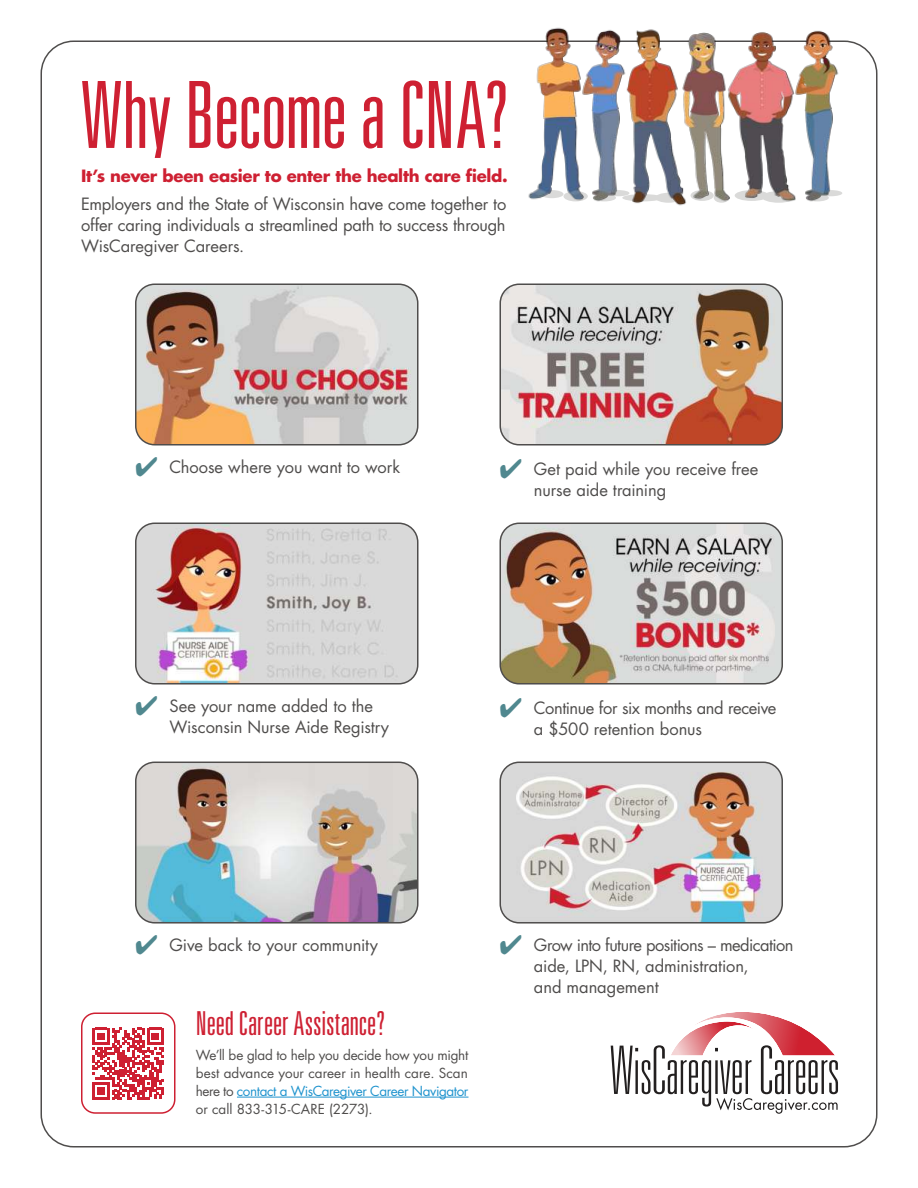
<style>
.page{position:relative;width:918px;height:1188px;background:#fff}
.page>*{position:absolute;margin:0;border:0;box-sizing:border-box;transform-origin:0 0}
.t1{font:300 ultra-condensed 92.7px "Univers";letter-spacing:-.015em;color:#ce2032}
.t2{font:300 ultra-condensed 33px "Univers";letter-spacing:-.005em;color:#ce2032}
.t3{font:16.5px/21px "Futura Std";letter-spacing:-.01em;color:#4f4d4c}
.t4{font:700 16.5px "Futura Std";letter-spacing:-.015em;color:#ce2032}
.t5{font:13.5px/18px "Futura Std";letter-spacing:-.03em;color:#4f4d4c;text-align:justify}
.s1{color:#50888f}
.s2{color:#2094ce}
</style>
<div class="page">
<svg style="left:611px;top:1045px;width:227px;height:69px"></svg>
<img style="left:671px;top:1031px;width:21px;height:25px">
<img style="left:692px;top:1012px;width:143px;height:44px">
<hr style="left:237px;top:1097px;width:231px;height:1px;background:#2094ce">
<svg style="left:92px;top:1028px;width:72px;height:71px"></svg>
<div style="left:81px;top:1012px;width:95px;height:102px;border:2px solid #ce2032;border-radius:14px"></div>
<img style="left:136px;top:284px;width:282px;height:160px">
<div style="left:135px;top:284px;width:283px;height:162px;border:2px solid #4f4d4c;border-radius:19px"></div>
<img style="left:500px;top:284px;width:282px;height:160px">
<div style="left:500px;top:284px;width:283px;height:162px;border:2px solid #4f4d4c;border-radius:19px"></div>
<img style="left:136px;top:523px;width:282px;height:160px">
<div style="left:135px;top:523px;width:283px;height:162px;border:2px solid #4f4d4c;border-radius:19px"></div>
<img style="left:500px;top:523px;width:282px;height:160px">
<div style="left:500px;top:523px;width:283px;height:162px;border:2px solid #4f4d4c;border-radius:19px"></div>
<img style="left:500px;top:762px;width:282px;height:160px">
<div style="left:500px;top:762px;width:283px;height:162px;border:2px solid #4f4d4c;border-radius:19px"></div>
<img style="left:136px;top:762px;width:282px;height:160px">
<div style="left:135px;top:762px;width:283px;height:162px;border:2px solid #4f4d4c;border-radius:19px"></div>
<img style="left:798px;top:30px;width:59px;height:172px">
<img style="left:596px;top:30px;width:22px;height:172px">
<img style="left:520px;top:27px;width:76px;height:175px">
<img style="left:618px;top:29px;width:50px;height:175px">
<img style="left:668px;top:32px;width:55px;height:174px">
<img style="left:723px;top:32px;width:75px;height:171px">
<h1 class="t1" style="left:81px;top:80px;width:430px">Why Become a CNA?</h1>
<p class="t4" style="left:81px;top:166px;width:428px">It’s never been easier to enter the health care field.</p>
<p class="t3" style="left:81px;top:194px;width:427px;text-align:justify">Employers and the State of Wisconsin have come together to offer caring individuals a streamlined path to success through WisCaregiver Careers.</p>
<p class="t3" style="left:135px;top:457px;width:267px"><span class="s1">✔</span> Choose where you want to work</p>
<p class="t3" style="left:534px;top:459px;width:226px;text-indent:-34px"><span class="s1">✔</span> Get paid while you receive free nurse aide training</p>
<p class="t3" style="left:169px;top:696px;width:221px;text-indent:-34px"><span class="s1">✔</span> See your name added to the<br>Wisconsin Nurse Aide Registry</p>
<p class="t3" style="left:534px;top:698px;width:244px;text-indent:-34px"><span class="s1">✔</span> Continue for six months and receive a $500 retention bonus</p>
<p class="t3" style="left:135px;top:935px;width:245px"><span class="s1">✔</span> Give back to your community</p>
<h2 class="t2" style="left:196px;top:1011px;width:191px">Need Career Assistance?</h2>
<p class="t5" style="left:196px;top:1047px;width:274px">We’ll be glad to help you decide how you might best advance your career in health care. Scan here to <span class="s2">contact a WisCaregiver Career Navigator </span>or call 833-315-CARE (2273).</p>
<p class="t3" style="left:534px;top:935px;width:261px;text-indent:-34px"><span class="s1">✔</span> Grow into future positions – medication aide, LPN, RN, administration,<br>and management</p>
</div>
